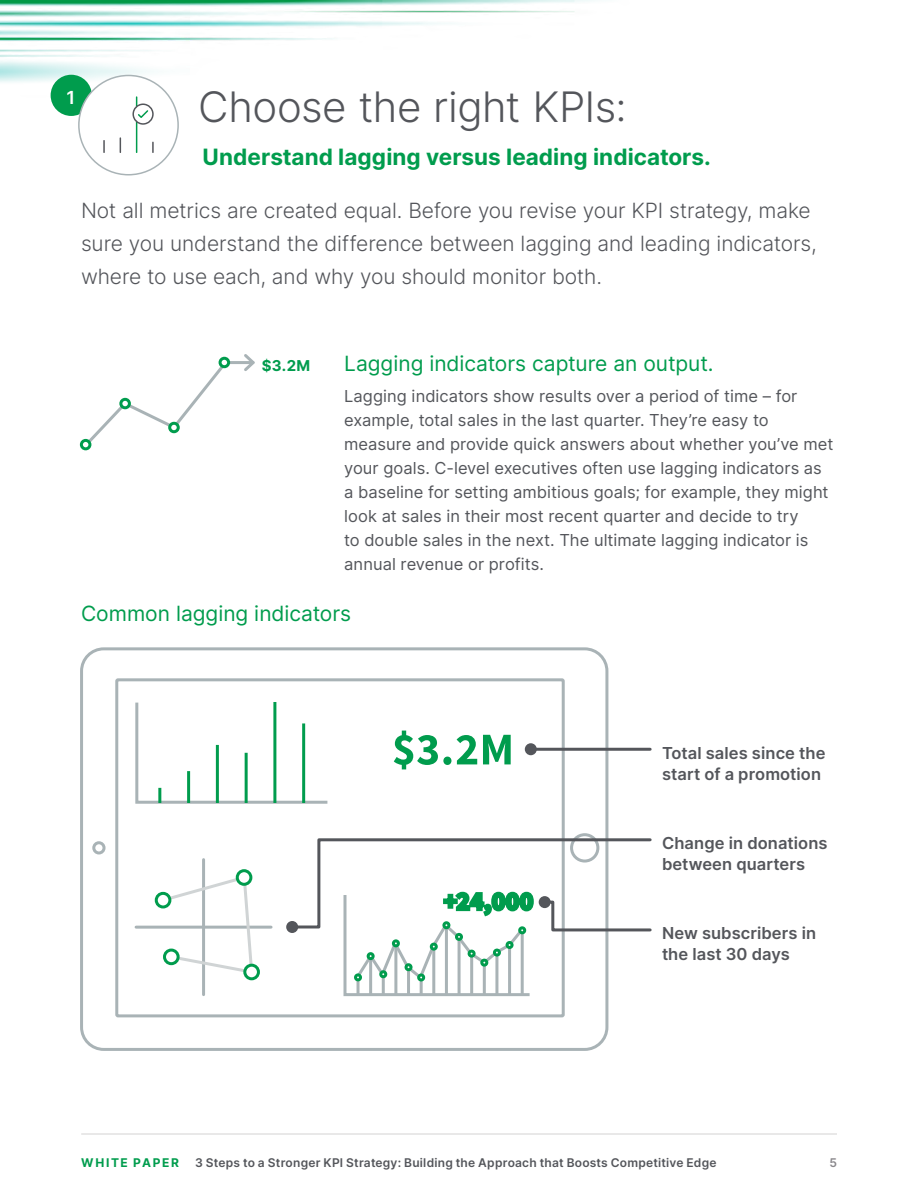
<style>
.page{position:relative;width:918px;height:1188px;background:#fff}
.page>*{position:absolute;margin:0;border:0;box-sizing:border-box;transform-origin:0 0}
.t1{font:300 42px "Inter";letter-spacing:-.01em;color:#54565b}
.t2{font:700 22.5px "Inter";letter-spacing:.005em;color:#009c4d}
.t3{font:300 21px/33px "Inter";letter-spacing:-.005em;color:#54565b}
.t4{font:21px "Inter";color:#009c4d}
.t5{font:600 18px "Inter";color:#fff}
.t6{font:16.5px/24px "Inter";letter-spacing:.005em;color:#54565b}
.t7{font:600 16.5px/21px "Inter";letter-spacing:.005em;color:#54565b}
.t8{font:700 15px "Inter";color:#009c4d}
.t9{font:600 12px "Inter";letter-spacing:.02em;color:#54565b}
.t10{font:700 12px "Inter";letter-spacing:.135em;color:#009c4d}
.t11{font:600 12px "Inter";color:#89878b}
</style>
<div class="page">
<img style="left:0;top:0;width:594px;height:148px">
<svg style="left:80px;top:647px;width:530px;height:404px"></svg>
<hr style="left:202px;top:860px;width:3px;height:135px;background:#a9b3b6">
<hr style="left:136px;top:926px;width:135px;height:3px;background:#a9b3b6">
<svg style="left:134px;top:700px;width:196px;height:105px"></svg>
<hr style="left:158px;top:788px;width:3px;height:15px;background:#009c4d">
<hr style="left:187px;top:771px;width:3px;height:32px;background:#009c4d">
<hr style="left:216px;top:745px;width:3px;height:58px;background:#009c4d">
<hr style="left:245px;top:753px;width:3px;height:50px;background:#009c4d">
<hr style="left:273px;top:702px;width:3px;height:101px;background:#009c4d">
<hr style="left:302px;top:723px;width:3px;height:80px;background:#009c4d">
<svg style="left:394px;top:731px;width:117px;height:38px"></svg>
<svg style="left:159px;top:874px;width:96px;height:102px"></svg>
<div style="left:156px;top:893px;width:14px;height:14px;background:#fff;border-radius:50%"></div>
<div style="left:155px;top:892px;width:16px;height:16px;border:3px solid #009c4d;border-radius:50%"></div>
<div style="left:237px;top:871px;width:14px;height:13px;background:#fff;border-radius:50%"></div>
<div style="left:236px;top:869px;width:16px;height:17px;border:3px solid #009c4d;border-radius:50%"></div>
<div style="left:245px;top:965px;width:13px;height:14px;background:#fff;border-radius:50%"></div>
<div style="left:243px;top:964px;width:17px;height:16px;border:3px solid #009c4d;border-radius:50%"></div>
<div style="left:165px;top:950px;width:13px;height:14px;background:#fff;border-radius:50%"></div>
<div style="left:163px;top:949px;width:17px;height:16px;border:3px solid #009c4d;border-radius:50%"></div>
<hr style="left:531px;top:748px;width:119px;height:3px;background:#54565b">
<div style="left:525px;top:743px;width:12px;height:12px;background:#54565b;border-radius:50%"></div>
<svg style="left:286px;top:921px;width:12px;height:12px"></svg>
<svg style="left:82px;top:354px;width:173px;height:95px"></svg>
<div style="left:81px;top:440px;width:9px;height:9px;background:#fff;border-radius:50%"></div>
<div style="left:80px;top:439px;width:11px;height:11px;border:3px solid #009c4d;border-radius:50%"></div>
<div style="left:121px;top:399px;width:8px;height:9px;background:#fff;border-radius:50%"></div>
<div style="left:119px;top:398px;width:12px;height:11px;border:3px solid #009c4d;border-radius:50%"></div>
<div style="left:170px;top:423px;width:8px;height:9px;background:#fff;border-radius:50%"></div>
<div style="left:168px;top:422px;width:12px;height:11px;border:3px solid #009c4d;border-radius:50%"></div>
<div style="left:220px;top:358px;width:9px;height:9px;background:#fff;border-radius:50%"></div>
<div style="left:219px;top:357px;width:11px;height:11px;border:3px solid #009c4d;border-radius:50%"></div>
<div style="left:51px;top:75px;width:41px;height:41px;background:#009c4d;border-radius:50%"></div>
<div style="left:79px;top:75px;width:99px;height:100px;background:#fff;border-radius:50%"></div>
<div style="left:78px;top:75px;width:101px;height:101px;border:2px solid #a9b3b6;border-radius:50%"></div>
<svg style="left:103px;top:141px;width:2px;height:11px"></svg>
<svg style="left:120px;top:138px;width:1px;height:14px"></svg>
<hr style="left:136px;top:97px;width:1px;height:55px;background:#009c4d">
<svg style="left:152px;top:142px;width:2px;height:10px"></svg>
<svg style="left:133px;top:104px;width:20px;height:20px"></svg>
<div style="left:132px;top:103px;width:22px;height:22px;border:2px solid #54565b;border-radius:50%"></div>
<svg style="left:137px;top:109px;width:13px;height:10px"></svg>
<svg style="left:289px;top:837px;width:363px;height:161px"></svg>
<div style="left:518px;top:926px;width:8px;height:8px;border:3px solid #009c4d;border-radius:50%"></div>
<hr style="left:81px;top:1133px;width:756px;height:2px;background:#e2e1e1">
<p class="t5" style="left:67px;top:84px;width:10px">1</p>
<h1 class="t1" style="left:198px;top:77px;width:430px">Choose the right KPIs:</h1>
<h2 class="t2" style="left:202px;top:140px;width:507px">Understand lagging versus leading indicators.</h2>
<p class="t3" style="left:81px;top:194px;width:737px">Not all metrics are created equal. Before you revise your KPI strategy, make sure you understand the difference between lagging and leading indicators, where to use each, and why you should monitor both.</p>
<p class="t8" style="left:262px;top:354px;width:50px">$3.2M</p>
<p class="t4" style="left:344px;top:348px;width:371px">Lagging indicators capture an output.</p>
<p class="t6" style="left:344px;top:384px;width:491px">Lagging indicators show results over a period of time – for example, total sales in the last quarter. They’re easy to measure and provide quick answers about whether you’ve met your goals. C-level executives often use lagging indicators as a baseline for setting ambitious goals; for example, they might look at sales in their most recent quarter and decide to try<br>to double sales in the next. The ultimate lagging indicator is annual revenue or profits.</p>
<p class="t4" style="left:81px;top:598px;width:272px">Common lagging indicators</p>
<p class="t7" style="left:662px;top:742px;width:165px">Total sales since the start of a promotion</p>
<p class="t7" style="left:662px;top:832px;width:167px">Change in donations between quarters</p>
<p class="t7" style="left:662px;top:922px;width:156px">New subscribers in the last 30 days</p>
<p class="t10" style="left:81px;top:1153px;width:99px">WHITE PAPER</p>
<p class="t9" style="left:195px;top:1153px;width:523px">3 Steps to a Stronger KPI Strategy: Building the Approach that Boosts Competitive Edge</p>
<p class="t11" style="left:829px;top:1153px;width:9px">5</p>
</div>
